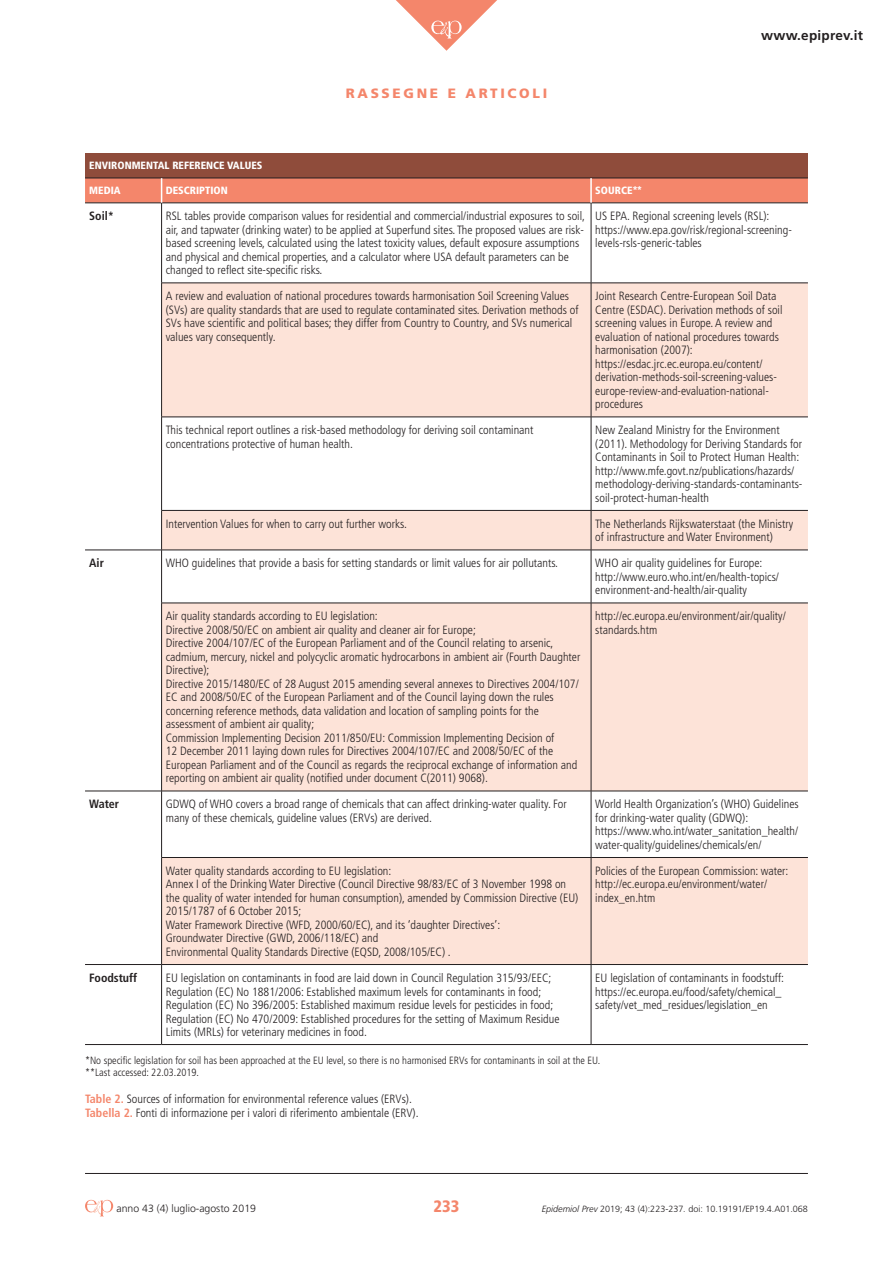
<style>
.page{position:relative;width:893px;height:1263px;background:#fff}
.page>*{position:absolute;margin:0;border:0;box-sizing:border-box;transform-origin:0 0}
.t1{font:900 condensed 16.5px "Frutiger";color:#f4866b}
.t2{font:900 13.5px "Frutiger";letter-spacing:.2em;color:#f4866b}
.t3{font:700 13.5px "Frutiger";letter-spacing:.02em;color:#231f20}
.t4{font:300 condensed 12px/13.5px "Frutiger";color:#231f20}
.t5{font:700 condensed 12px "Frutiger";color:#231f20}
.t6{font:300 condensed 10.5px/12px "Frutiger";color:#231f20}
.t7{font:900 condensed 10.5px "Frutiger";color:#fff}
.t8{font:300 10.5px "Frutiger";color:#231f20}
.t9{font:300 9px "Frutiger";color:#231f20}
.s1{font-weight:700;color:#f4866b}
.s2{font-style:italic}
</style>
<div class="page">
<svg style="left:85px;top:1200px;width:28px;height:16px"></svg>
<svg style="left:396px;top:0;width:101px;height:51px"></svg>
<hr style="left:85px;top:1173px;width:723px;height:1px;background:#231f20">
<div style="left:85px;top:153px;width:723px;height:25px;background:#8f4c3b"></div>
<svg style="left:162px;top:284px;width:646px;height:680px;fill:#fde3d8"></svg>
<hr style="left:85px;top:203px;width:77px;height:1px;background:#231f20">
<hr style="left:162px;top:203px;width:429px;height:1px;background:#231f20">
<hr style="left:591px;top:203px;width:217px;height:1px;background:#231f20">
<hr style="left:161px;top:857px;width:430px;height:1px;background:#231f20">
<hr style="left:161px;top:858px;width:1px;height:106px;background:#231f20">
<hr style="left:591px;top:857px;width:217px;height:1px;background:#231f20">
<hr style="left:591px;top:858px;width:1px;height:106px;background:#231f20">
<hr style="left:85px;top:964px;width:77px;height:1px;background:#231f20">
<hr style="left:162px;top:964px;width:429px;height:1px;background:#231f20">
<hr style="left:161px;top:965px;width:1px;height:79px;background:#231f20">
<hr style="left:591px;top:964px;width:217px;height:1px;background:#231f20">
<hr style="left:591px;top:965px;width:1px;height:79px;background:#231f20">
<hr style="left:161px;top:203px;width:1px;height:80px;background:#231f20">
<hr style="left:591px;top:203px;width:1px;height:80px;background:#231f20">
<hr style="left:161px;top:283px;width:430px;height:1px;background:#231f20">
<hr style="left:161px;top:283px;width:1px;height:134px;background:#231f20">
<hr style="left:591px;top:283px;width:217px;height:1px;background:#231f20">
<hr style="left:591px;top:283px;width:1px;height:134px;background:#231f20">
<hr style="left:161px;top:417px;width:430px;height:1px;background:#231f20">
<hr style="left:161px;top:417px;width:1px;height:93px;background:#231f20">
<hr style="left:591px;top:417px;width:217px;height:1px;background:#231f20">
<hr style="left:591px;top:417px;width:1px;height:93px;background:#231f20">
<hr style="left:161px;top:510px;width:430px;height:1px;background:#231f20">
<hr style="left:161px;top:511px;width:1px;height:39px;background:#231f20">
<hr style="left:591px;top:510px;width:217px;height:1px;background:#231f20">
<hr style="left:591px;top:511px;width:1px;height:39px;background:#231f20">
<hr style="left:85px;top:550px;width:77px;height:1px;background:#231f20">
<hr style="left:162px;top:550px;width:429px;height:1px;background:#231f20">
<hr style="left:161px;top:550px;width:1px;height:53px;background:#231f20">
<hr style="left:591px;top:550px;width:217px;height:1px;background:#231f20">
<hr style="left:591px;top:550px;width:1px;height:53px;background:#231f20">
<hr style="left:161px;top:603px;width:430px;height:1px;background:#231f20">
<hr style="left:161px;top:603px;width:1px;height:188px;background:#231f20">
<hr style="left:591px;top:603px;width:217px;height:1px;background:#231f20">
<hr style="left:591px;top:603px;width:1px;height:188px;background:#231f20">
<hr style="left:85px;top:791px;width:77px;height:1px;background:#231f20">
<hr style="left:162px;top:791px;width:429px;height:1px;background:#231f20">
<hr style="left:161px;top:791px;width:1px;height:66px;background:#231f20">
<hr style="left:591px;top:791px;width:217px;height:1px;background:#231f20">
<hr style="left:591px;top:791px;width:1px;height:66px;background:#231f20">
<hr style="left:85px;top:1044px;width:77px;height:1px;background:#231f20">
<hr style="left:162px;top:1044px;width:429px;height:1px;background:#231f20">
<hr style="left:591px;top:1044px;width:217px;height:1px;background:#231f20">
<svg style="left:85px;top:178px;width:723px;height:25px;background:#ea8268"></svg>
<hr style="left:590px;top:178px;width:2px;height:25px;background:#fff">
<p class="t2" style="left:346px;top:85px;width:203px">RASSEGNE E ARTICOLI</p>
<p class="t3" style="left:761px;top:28px;width:104px">www.epiprev.it</p>
<p class="t7" style="left:89px;top:159px;width:173px">ENVIRONMENTAL REFERENCE VALUES</p>
<p class="t7" style="left:89px;top:184px;width:33px">MEDIA</p>
<p class="t7" style="left:166px;top:184px;width:63px">DESCRIPTION</p>
<p class="t7" style="left:595px;top:184px;width:48px">SOURCE**</p>
<p class="t5" style="left:89px;top:209px;width:26px">Soil*</p>
<p class="t4" style="left:166px;top:210px;width:421px">RSL tables provide comparison values for residential and commercial/industrial exposures to soil, air, and tapwater (drinking water) to be applied at Superfund sites. The proposed values are risk&shy;based screening levels, calculated using the latest toxicity values, default exposure assumptions and physical and chemical properties, and a calculator where USA default parameters can be changed to reflect site-specific risks.</p>
<p class="t4" style="left:595px;top:210px;width:198px">US EPA. Regional screening levels (RSL): https://www.epa.gov/risk/regional-screening&shy;levels-rsls-generic-tables</p>
<p class="t4" style="left:166px;top:290px;width:414px">A review and evaluation of national procedures towards harmonisation Soil Screening Values (SVs) are quality standards that are used to regulate contaminated sites. Derivation methods of SVs have scientific and political bases; they differ from Country to Country, and SVs numerical values vary consequently.</p>
<p class="t4" style="left:595px;top:290px;width:189px">Joint Research Centre-European Soil Data Centre (ESDAC). Derivation methods of soil screening values in Europe. A review and evaluation of national procedures towards harmonisation (2007): https://esdac.jrc.ec.europa.eu/content/ derivation-methods-soil-screening-values&shy;europe-review-and-evaluation-national&shy;procedures</p>
<p class="t4" style="left:166px;top:424px;width:369px">This technical report outlines a risk-based methodology for deriving soil contaminant concentrations protective of human health.</p>
<p class="t4" style="left:595px;top:424px;width:209px">New Zealand Ministry for the Environment (2011). Methodology for Deriving Standards for Contaminants in Soil to Protect Human Health: http://www.mfe.govt.nz/publications/hazards/ methodology-deriving-standards-contaminants&shy;soil-protect-human-health</p>
<p class="t4" style="left:166px;top:517px;width:243px">Intervention Values for when to carry out further works.</p>
<p class="t4" style="left:595px;top:517px;width:199px">The Netherlands Rijkswaterstaat (the Ministry of infrastructure and Water Environment)</p>
<p class="t5" style="left:89px;top:556px;width:16px">Air</p>
<p class="t4" style="left:166px;top:557px;width:394px">WHO guidelines that provide a basis for setting standards or limit values for air pollutants.</p>
<p class="t4" style="left:595px;top:557px;width:185px">WHO air quality guidelines for Europe: http://www.euro.who.int/en/health-topics/ environment-and-health/air-quality</p>
<p class="t4" style="left:166px;top:610px;width:416px">Air quality standards according to EU legislation:<br>Directive 2008/50/EC on ambient air quality and cleaner air for Europe;<br>Directive 2004/107/EC of the European Parliament and of the Council relating to arsenic, cadmium, mercury, nickel and polycyclic aromatic hydrocarbons in ambient air (Fourth Daughter Directive);<br>Directive 2015/1480/EC of 28 August 2015 amending several annexes to Directives 2004/107/ EC and 2008/50/EC of the European Parliament and of the Council laying down the rules concerning reference methods, data validation and location of sampling points for the assessment of ambient air quality;<br>Commission Implementing Decision 2011/850/EU: Commission Implementing Decision of<br>12 December 2011 laying down rules for Directives 2004/107/EC and 2008/50/EC of the European Parliament and of the Council as regards the reciprocal exchange of information and reporting on ambient air quality (notified under document C(2011) 9068).</p>
<p class="t4" style="left:595px;top:610px;width:192px">http://ec.europa.eu/environment/air/quality/ standards.htm</p>
<p class="t5" style="left:89px;top:797px;width:31px">Water</p>
<p class="t4" style="left:166px;top:798px;width:402px">GDWQ of WHO covers a broad range of chemicals that can affect drinking-water quality. For many of these chemicals, guideline values (ERVs) are derived.</p>
<p class="t4" style="left:595px;top:798px;width:205px">World Health Organization’s (WHO) Guidelines for drinking-water quality (GDWQ): https://www.who.int/water_sanitation_health/ water-quality/guidelines/chemicals/en/</p>
<p class="t4" style="left:166px;top:864px;width:414px">Water quality standards according to EU legislation:<br>Annex I of the Drinking Water Directive (Council Directive 98/83/EC of 3 November 1998 on the quality of water intended for human consumption), amended by Commission Directive (EU)<br>2015/1787 of 6 October 2015;<br>Water Framework Directive (WFD, 2000/60/EC), and its ‘daughter Directives’:<br>Groundwater Directive (GWD, 2006/118/EC) and<br>Environmental Quality Standards Directive (EQSD, 2008/105/EC) .</p>
<p class="t4" style="left:595px;top:864px;width:195px">Policies of the European Commission: water: http://ec.europa.eu/environment/water/ index_en.htm</p>
<p class="t5" style="left:89px;top:971px;width:49px">Foodstuff</p>
<p class="t4" style="left:166px;top:971px;width:395px">EU legislation on contaminants in food are laid down in Council Regulation 315/93/EEC; Regulation (EC) No 1881/2006: Established maximum levels for contaminants in food; Regulation (EC) No 396/2005: Established maximum residue levels for pesticides in food; Regulation (EC) No 470/2009: Established procedures for the setting of Maximum Residue Limits (MRLs) for veterinary medicines in food.</p>
<p class="t4" style="left:595px;top:971px;width:190px">EU legislation of contaminants in foodstuff: https://ec.europa.eu/food/safety/chemical_ safety/vet_med_residues/legislation_en</p>
<p class="t6" style="left:85px;top:1055px;width:517px">*No specific legislation for soil has been approached at the EU level, so there is no harmonised ERVs for contaminants in soil at the EU. **Last accessed: 22.03.2019.</p>
<p class="t4" style="left:85px;top:1092px;width:335px"><span class="s1">Table 2.</span> Sources of information for environmental reference values (ERVs).<br><span class="s1">Tabella 2.</span> Fonti di informazione per i valori di riferimento ambientale (ERV).</p>
<p class="t8" style="left:117px;top:1202px;width:141px">anno 43 (4) luglio-agosto 2019</p>
<h1 class="t1" style="left:434px;top:1196px;width:27px">233</h1>
<p class="t9" style="left:542px;top:1204px;width:268px"><span class="s2">Epidemiol Prev</span> 2019; 43 (4):223-237<span class="s2">.</span> doi: 10.19191/EP19.4.A01.068</p>
</div>
